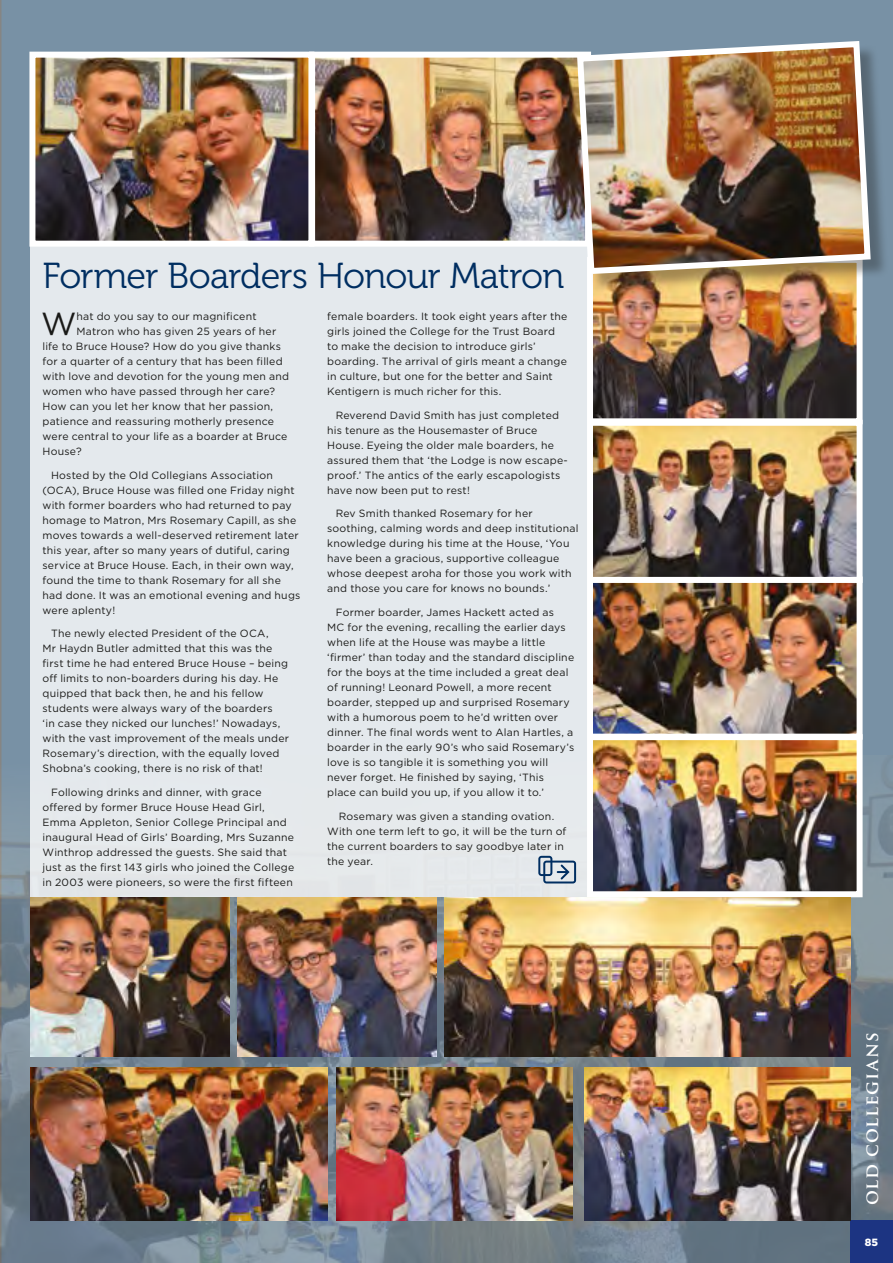
<style>
.page{position:relative;width:893px;height:1263px;background:#fff}
.page>*{position:absolute;margin:0;border:0;box-sizing:border-box;transform-origin:0 0}
.t1{font:36px "Museo 300";letter-spacing:-.02em;color:#002e61}
.t2{font:31.95px "Gotham";color:#1a1a18}
.t3{font:700 18px "Trajan Pro";letter-spacing:.045em;color:#fff}
.t4{font:10.5px/15px "Gotham";letter-spacing:.02em;color:#1a1a18}
.t5{font:900 10.5px "Gotham";color:#fff}
</style>
<div class="page">
<div style="left:0;top:0;width:893px;height:755px;background:#7891a5"></div>
<img style="left:1px;top:755px;width:892px;height:508px">
<img style="left:0;top:753px;width:1px;height:510px">
<div style="left:850px;top:1220px;width:43px;height:43px;background:#1c3482"></div>
<div style="left:31px;top:247px;width:649px;height:650px;background:#e4e9ed"></div>
<img style="left:594px;top:427px;width:262px;height:463px">
<div style="left:587px;top:576px;width:276px;height:164px;border:6px solid #fff"></div>
<img style="left:594px;top:292px;width:262px;height:125px">
<div style="left:587px;top:257px;width:276px;height:167px;border:6px solid #fff"></div>
<div style="left:587px;top:734px;width:276px;height:163px;border:6px solid #fff"></div>
<img style="left:31px;top:897px;width:199px;height:160px">
<img style="left:237px;top:897px;width:200px;height:160px">
<img style="left:444px;top:897px;width:406px;height:160px">
<img style="left:31px;top:1067px;width:296px;height:153px">
<img style="left:337px;top:1067px;width:236px;height:153px">
<img style="left:584px;top:1067px;width:266px;height:153px">
<div style="left:587px;top:420px;width:276px;height:163px;border:6px solid #fff"></div>
<img style="left:36px;top:59px;width:538px;height:181px">
<div style="left:29px;top:52px;width:285px;height:195px;border:6px solid #fff"></div>
<div style="left:309px;top:52px;width:282px;height:195px;border:6px solid #fff"></div>
<div style="left:580px;top:44px;width:309px;height:248px;background:#1a1a18;opacity:.35"></div>
<img style="left:574px;top:38px;width:300px;height:239px">
<svg style="left:538px;top:856px;width:38px;height:27px"></svg>
<h1 class="t1" style="left:43px;top:256px;width:523px">Former Boarders Honour Matron</h1>
<h2 class="t2" style="left:41px;top:303px;width:37px">W</h2>
<p class="t4" style="left:76px;top:309px;width:182px">hat do you say to our magnificent</p>
<p class="t4" style="left:327px;top:309px;width:242px">female boarders. It took eight years after the girls joined the College for the Trust Board to make the decision to introduce girls’ boarding. The arrival of girls meant a change in culture, but one for the better and Saint Kentigern is much richer for this.</p>
<p class="t4" style="left:327px;top:407px;width:242px;text-indent:9px">Reverend David Smith has just completed his tenure as the Housemaster of Bruce House. Eyeing the older male boarders, he assured them that ‘the Lodge is now escape&shy;proof.’ The antics of the early escapologists have now been put to rest!</p>
<p class="t4" style="left:327px;top:506px;width:253px;text-indent:9px">Rev Smith thanked Rosemary for her soothing, calming words and deep institutional knowledge during his time at the House, ‘You have been a gracious, supportive colleague whose deepest aroha for those you work with and those you care for knows no bounds.’</p>
<p class="t4" style="left:327px;top:604px;width:249px;text-indent:9px">Former boarder, James Hackett acted as<br>MC for the evening, recalling the earlier days when life at the House was maybe a little ‘firmer’ than today and the standard discipline for the boys at the time included a great deal of running! Leonard Powell, a more recent boarder, stepped up and surprised Rosemary with a humorous poem to he’d written over dinner. The final words went to Alan Hartles, a boarder in the early 90’s who said Rosemary’s love is so tangible it is something you will never forget. He finished by saying, ‘This place can build you up, if you allow it to.’</p>
<p class="t4" style="left:327px;top:808px;width:241px;text-indent:12px">Rosemary was given a standing ovation.<br>With one term left to go, it will be the turn of the current boarders to say goodbye later in the year.</p>
<p class="t4" style="left:76px;top:324px;width:201px">Matron who has given 25 years of her</p>
<p class="t4" style="left:43px;top:339px;width:240px">life to Bruce House? How do you give thanks</p>
<p class="t4" style="left:43px;top:354px;width:242px">for a quarter of a century that has been filled</p>
<p class="t4" style="left:43px;top:369px;width:248px">with love and devotion for the young men and</p>
<p class="t4" style="left:43px;top:384px;width:234px">women who have passed through her care?</p>
<p class="t4" style="left:43px;top:399px;width:232px">How can you let her know that her passion,</p>
<p class="t4" style="left:43px;top:414px;width:233px">patience and reassuring motherly presence</p>
<p class="t4" style="left:43px;top:429px;width:246px">were central to your life as a boarder at Bruce</p>
<p class="t4" style="left:43px;top:444px;width:41px">House?</p>
<p class="t4" style="left:43px;top:467px;width:259px;text-indent:9px">Hosted by the Old Collegians Association (OCA), Bruce House was filled one Friday night with former boarders who had returned to pay homage to Matron, Mrs Rosemary Capill, as she moves towards a well-deserved retirement later this year, after so many years of dutiful, caring service at Bruce House. Each, in their own way, found the time to thank Rosemary for all she had done. It was an emotional evening and hugs were aplenty!</p>
<p class="t4" style="left:43px;top:626px;width:248px;text-indent:9px">The newly elected President of the OCA,<br>Mr Haydn Butler admitted that this was the first time he had entered Bruce House – being off limits to non-boarders during his day. He quipped that back then, he and his fellow students were always wary of the boarders<br>‘in case they nicked our lunches!’ Nowadays, with the vast improvement of the meals under Rosemary’s direction, with the equally loved Shobna’s cooking, there is no risk of that!</p>
<p class="t4" style="left:43px;top:784px;width:253px;text-indent:9px">Following drinks and dinner, with grace offered by former Bruce House Head Girl, Emma Appleton, Senior College Principal and inaugural Head of Girls’ Boarding, Mrs Suzanne Winthrop addressed the guests. She said that just as the first 143 girls who joined the College in 2003 were pioneers, so were the first fifteen</p>
<h3 class="t3" style="left:860px;top:1205px;width:174px;rotate:-90deg">old collegians</h3>
<p class="t5" style="left:865px;top:1235px;width:15px">85</p>
</div>
